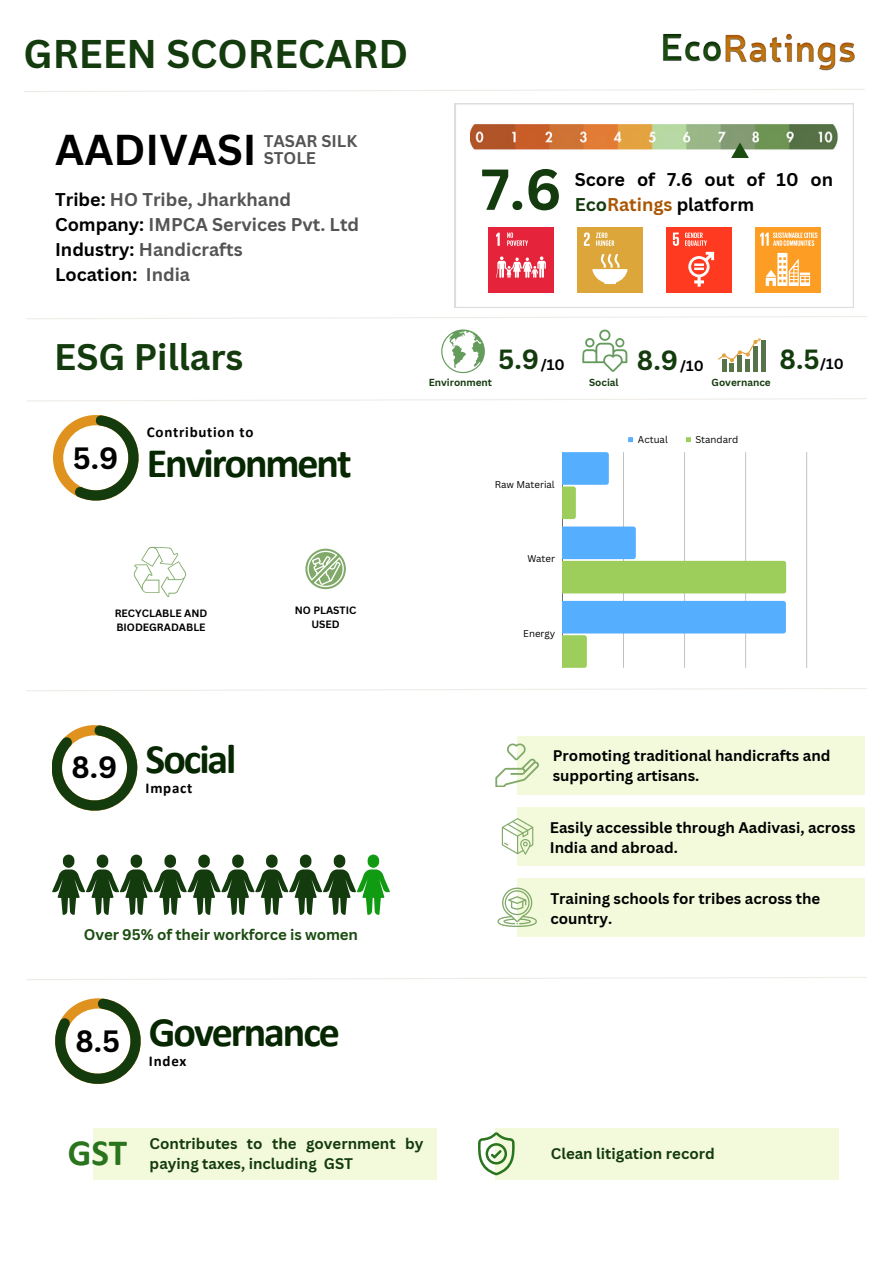
<style>
.page{position:relative;width:893px;height:1264px;background:#fff}
.page>*{position:absolute;margin:0;border:0;box-sizing:border-box;transform-origin:0 0}
.t1{font:700 56.4px "Canva Sans";color:#143b0e}
.t2{font:700 42px "Calibri";letter-spacing:-.05em;color:#062701}
.t3{font:700 42px "Canva Sans";color:#000}
.t4{font:700 39px "Canva Sans";color:#143b0e}
.t5{font:700 37.05px "Calibri";color:#29741d}
.t6{font:700 36px "Canva Sans";color:#143b0e}
.t7{font:700 30px "Canva Sans";color:#000}
.t8{font:700 27px "Canva Sans";color:#143b0e}
.t9{font:700 18px "Canva Sans";color:#545454}
.t10{font:700 18px/24.8px "Canva Sans";color:#000}
.t11{font:700 16.5px/16.8px "Canva Sans";color:#545454}
.t12{font:700 15px/20.2px "Canva Sans";color:#000}
.t13{font:700 15px/20.2px "Canva Sans";color:#143b0e}
.t14{font:700 15px "Canva Sans";letter-spacing:-.01em;color:#1b4d11}
.t15{font:700 15px "Calibri";letter-spacing:.05em;color:#000}
.t16{font:700 14.7px "Canva Sans";color:#000}
.t17{font:700 14.4px "Canva Sans";color:#000}
.t18{font:700 10.35px/13.8px "Canva Sans";color:#000}
.t19{font:700 9.9px "Canva Sans";color:#143b0e}
.t20{font:9.6px "Canva Sans";color:#000}
.s1{color:#000}
.s2{color:#143b0e}
.s3{color:#a95604}
</style>
<div class="page">
<img style="left:662px;top:33px;width:193px;height:38px">
<svg style="left:24px;top:89px;width:841px;height:3px"></svg>
<svg style="left:53px;top:415px;width:86px;height:85px"></svg>
<svg style="left:52px;top:725px;width:85px;height:85px"></svg>
<svg style="left:55px;top:998px;width:86px;height:85px"></svg>
<svg style="left:26px;top:398px;width:841px;height:4px"></svg>
<svg style="left:26px;top:688px;width:841px;height:3px"></svg>
<svg style="left:26px;top:977px;width:841px;height:3px"></svg>
<svg style="left:26px;top:316px;width:841px;height:3px"></svg>
<div style="left:93px;top:1127px;width:344px;height:52px;background:#f3fadc"></div>
<div style="left:494px;top:1127px;width:344px;height:52px;background:#f3fadc"></div>
<svg style="left:478px;top:1132px;width:36px;height:43px"></svg>
<svg style="left:455px;top:103px;width:398px;height:205px"></svg>
<svg style="left:731px;top:142px;width:18px;height:16px"></svg>
<svg style="left:441px;top:329px;width:44px;height:44px"></svg>
<svg style="left:582px;top:329px;width:45px;height:43px"></svg>
<div style="left:729px;top:363px;width:5px;height:9px;background:#577349"></div>
<div style="left:721px;top:359px;width:5px;height:13px;background:#577349"></div>
<div style="left:737px;top:355px;width:5px;height:17px;background:#577349"></div>
<div style="left:745px;top:359px;width:5px;height:13px;background:#577349"></div>
<div style="left:753px;top:346px;width:5px;height:26px;background:#577349"></div>
<hr style="left:761px;top:340px;width:4px;height:32px;background:#577349">
<svg style="left:718px;top:338px;width:43px;height:24px"></svg>
<div style="left:577px;top:227px;width:65px;height:65px;background:#dda63a"></div>
<svg style="left:584px;top:232px;width:5px;height:14px"></svg>
<svg style="left:592px;top:254px;width:35px;height:30px"></svg>
<svg style="left:596px;top:232px;width:18px;height:14px"></svg>
<svg style="left:628px;top:437px;width:5px;height:5px"></svg>
<svg style="left:686px;top:437px;width:4px;height:5px"></svg>
<hr style="left:623px;top:452px;width:1px;height:216px;background:#000">
<hr style="left:684px;top:452px;width:1px;height:216px;background:#000">
<hr style="left:745px;top:452px;width:1px;height:216px;background:#000">
<hr style="left:806px;top:452px;width:1px;height:216px;background:#000">
<hr style="left:562px;top:452px;width:1px;height:216px;background:#000">
<svg style="left:562px;top:452px;width:46px;height:67px"></svg>
<svg style="left:562px;top:526px;width:224px;height:67px"></svg>
<svg style="left:562px;top:601px;width:223px;height:67px"></svg>
<svg style="left:52px;top:854px;width:169px;height:60px"></svg>
<svg style="left:357px;top:854px;width:33px;height:60px"></svg>
<div style="left:488px;top:227px;width:65px;height:65px;background:#e5243b"></div>
<svg style="left:496px;top:232px;width:50px;height:46px"></svg>
<div style="left:666px;top:227px;width:65px;height:65px;background:#ff3a21"></div>
<svg style="left:672px;top:232px;width:7px;height:14px"></svg>
<svg style="left:688px;top:252px;width:26px;height:35px"></svg>
<svg style="left:685px;top:232px;width:21px;height:14px"></svg>
<div style="left:755px;top:227px;width:65px;height:65px;background:#fd9d24"></div>
<svg style="left:765px;top:253px;width:45px;height:33px"></svg>
<svg style="left:760px;top:232px;width:57px;height:14px"></svg>
<div style="left:517px;top:807px;width:347px;height:58px;background:#f3fadc"></div>
<div style="left:517px;top:736px;width:348px;height:58px;background:#f3fadc"></div>
<svg style="left:495px;top:743px;width:44px;height:44px"></svg>
<div style="left:517px;top:878px;width:348px;height:58px;background:#f3fadc"></div>
<svg style="left:497px;top:887px;width:40px;height:40px"></svg>
<svg style="left:502px;top:818px;width:31px;height:36px"></svg>
<svg style="left:305px;top:548px;width:41px;height:41px"></svg>
<svg style="left:134px;top:546px;width:52px;height:51px"></svg>
<p class="t4" style="left:24px;top:26px;width:386px">GREEN SCORECARD</p>
<p class="t3" style="left:55px;top:120px;width:203px">AADIVASI</p>
<p class="t11" style="left:264px;top:132px;width:95px">TASAR SILK<br>STOLE</p>
<p class="t9" style="left:55px;top:187px;width:237px"><span class="s1">Tribe:</span> HO Tribe, Jharkhand</p>
<p class="t9" style="left:55px;top:212px;width:305px"><span class="s1">Company:</span> IMPCA Services Pvt. Ltd</p>
<p class="t9" style="left:55px;top:237px;width:189px"><span class="s1">Industry:</span> Handicrafts</p>
<p class="t10" style="left:55px;top:261px;width:84px">Location:</p>
<h1 class="t9" style="left:146px;top:261px;width:46px">India</h1>
<p class="t6" style="left:54px;top:332px;width:190px">ESG Pillars</p>
<p class="t7" style="left:73px;top:436px;width:47px">5.9</p>
<p class="t15" style="left:147px;top:425px;width:108px">Contribution to</p>
<p class="t2" style="left:147px;top:445px;width:206px">Environment</p>
<p class="t18" style="left:115px;top:606px;width:94px">RECYCLABLE AND<br>BIODEGRADABLE</p>
<p class="t18" style="left:295px;top:603px;width:63px;text-align:center">NO PLASTIC<br>USED</p>
<p class="t7" style="left:71px;top:746px;width:47px">8.9</p>
<h5 class="t2" style="left:146px;top:741px;width:92px">Social</h5>
<p class="t15" style="left:146px;top:781px;width:48px">Impact</p>
<p class="t14" style="left:84px;top:923px;width:276px">Over 95% of their workforce is women</p>
<p class="t7" style="left:75px;top:1019px;width:46px">8.5</p>
<p class="t2" style="left:149px;top:1014px;width:192px">Governance</p>
<p class="t15" style="left:149px;top:1054px;width:39px">Index</p>
<p class="t1" style="left:481px;top:149px;width:82px">7.6</p>
<h2 class="t10" style="left:574px;top:166px;width:260px">Score of 7.6 out of 10 on<br><span class="s2">Eco</span><span class="s3">Ratings</span> platform</h2>
<p class="t8" style="left:498px;top:340px;width:43px">5.9</p>
<p class="t16" style="left:540px;top:354px;width:26px">/10</p>
<p class="t19" style="left:428px;top:375px;width:65px">Environment</p>
<p class="t20" style="left:495px;top:478px;width:61px">Raw Material</p>
<p class="t19" style="left:589px;top:375px;width:31px">Social</p>
<h6 class="t8" style="left:637px;top:341px;width:43px">8.9</h6>
<p class="t17" style="left:680px;top:356px;width:25px">/10</p>
<h3 class="t19" style="left:711px;top:375px;width:61px">Governance</h3>
<p class="t8" style="left:779px;top:340px;width:42px">8.5</p>
<p class="t17" style="left:820px;top:354px;width:25px">/10</p>
<p class="t20" style="left:638px;top:433px;width:31px">Actual</p>
<p class="t20" style="left:695px;top:433px;width:44px">Standard</p>
<p class="t20" style="left:527px;top:552px;width:29px">Water</p>
<p class="t20" style="left:523px;top:626px;width:33px">Energy</p>
<h6 class="t12" style="left:552px;top:744px;width:279px">Promoting traditional handicrafts and supporting artisans.</h6>
<p class="t12" style="left:550px;top:816px;width:307px">Easily accessible through Aadivasi, across<br>India and abroad.</p>
<h3 class="t12" style="left:550px;top:887px;width:271px">Training schools for tribes across the country.</h3>
<p class="t5" style="left:68px;top:1137px;width:61px">GST</p>
<p class="t13" style="left:150px;top:1133px;width:275px">Contributes to the government by paying taxes, including GST</p>
<p class="t13" style="left:551px;top:1143px;width:165px">Clean litigation record</p>
</div>
